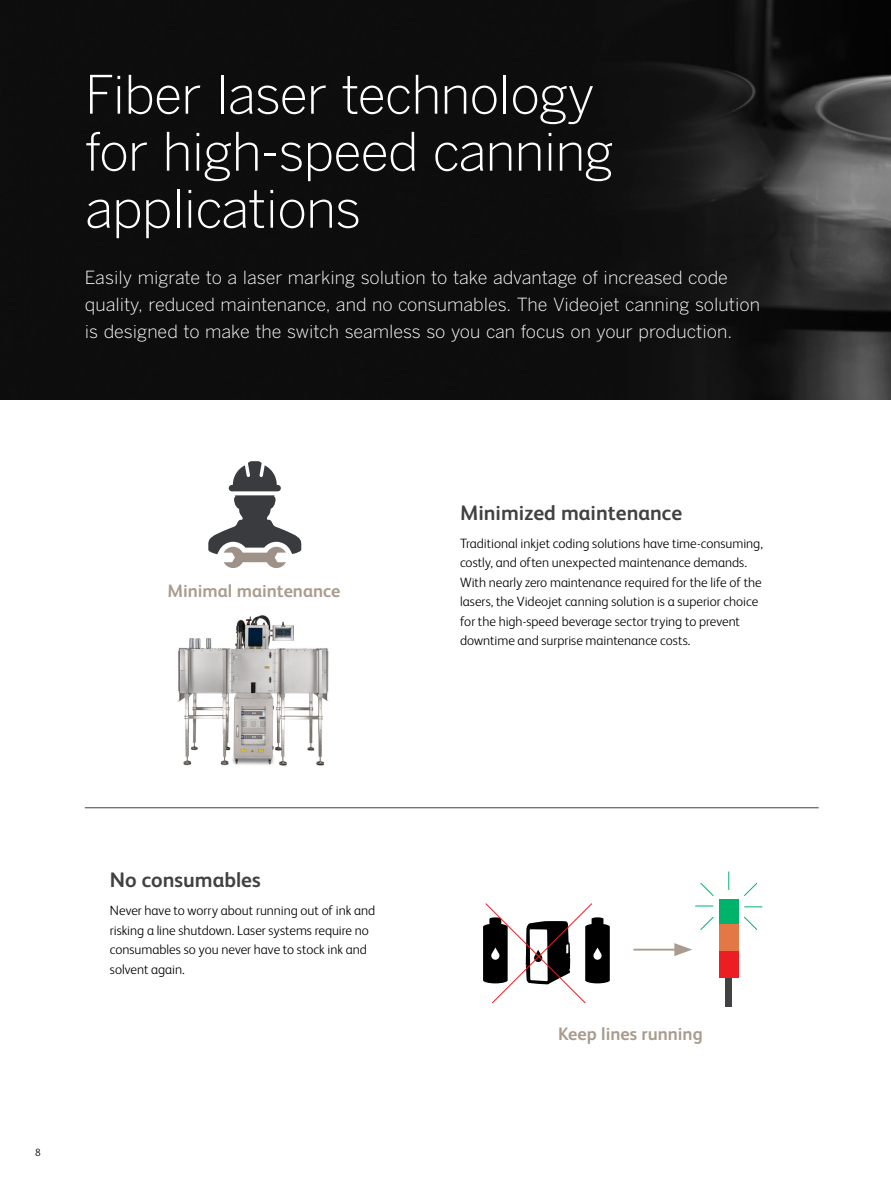
<style>
.page{position:relative;width:891px;height:1188px;background:#fff}
.page>*{position:absolute;margin:0;border:0;box-sizing:border-box;transform-origin:0 0}
.t1{font:300 52.5px/57px "Benton Gothic";letter-spacing:-.02em;color:#fff}
.t2{font:700 21px "FS Albert Pro";color:#414042}
.t3{font:300 18px/27px "Benton Gothic";color:#fff}
.t4{font:700 18px "FS Albert Pro";color:#a99b8d}
.t5{font:300 13.5px/19.5px "FS Albert Pro";color:#000}
.t6{font:300 10.5px "FS Albert Pro";color:#000}
</style>
<div class="page">
<img style="left:177px;top:615px;width:152px;height:151px">
<img style="left:0;top:0;width:891px;height:400px">
<hr style="left:85px;top:807px;width:734px;height:1px;background:#414042">
<svg style="left:208px;top:461px;width:93px;height:107px"></svg>
<svg style="left:483px;top:903px;width:127px;height:101px"></svg>
<hr style="left:634px;top:949px;width:47px;height:2px;background:#a99b8d">
<svg style="left:674px;top:943px;width:18px;height:13px"></svg>
<div style="left:725px;top:919px;width:7px;height:87px;background:#414042"></div>
<div style="left:719px;top:899px;width:20px;height:26px;background:#00b36a"></div>
<div style="left:719px;top:925px;width:20px;height:26px;background:#e37746"></div>
<div style="left:719px;top:951px;width:20px;height:26px;background:#ed1d24"></div>
<svg style="left:744px;top:882px;width:18px;height:48px"></svg>
<svg style="left:728px;top:872px;width:1px;height:18px"></svg>
<svg style="left:695px;top:882px;width:19px;height:48px"></svg>
<h1 class="t1" style="left:85px;top:67px;width:531px">Fiber laser technology for high-speed canning applications</h1>
<h3 class="t3" style="left:85px;top:264px;width:677px">Easily migrate to a laser marking solution to take advantage of increased code quality, reduced maintenance, and no consumables. The Videojet canning solution is designed to make the switch seamless so you can focus on your production.</h3>
<h3 class="t4" style="left:167px;top:579px;width:175px">Minimal maintenance</h3>
<h2 class="t2" style="left:460px;top:498px;width:224px">Minimized maintenance</h2>
<p class="t5" style="left:460px;top:533px;width:304px">Traditional inkjet coding solutions have time-consuming, costly, and often unexpected maintenance demands.<br>With nearly zero maintenance required for the life of the lasers, the Videojet canning solution is a superior choice for the high-speed beverage sector trying to prevent downtime and surprise maintenance costs.</p>
<p class="t6" style="left:35px;top:1145px;width:7px">8</p>
<h2 class="t2" style="left:110px;top:865px;width:152px">No consumables</h2>
<p class="t5" style="left:110px;top:900px;width:267px">Never have to worry about running out of ink and risking a line shutdown. Laser systems require no consumables so you never have to stock ink and solvent again.</p>
<h3 class="t4" style="left:558px;top:1021px;width:146px">Keep lines running</h3>
</div>
